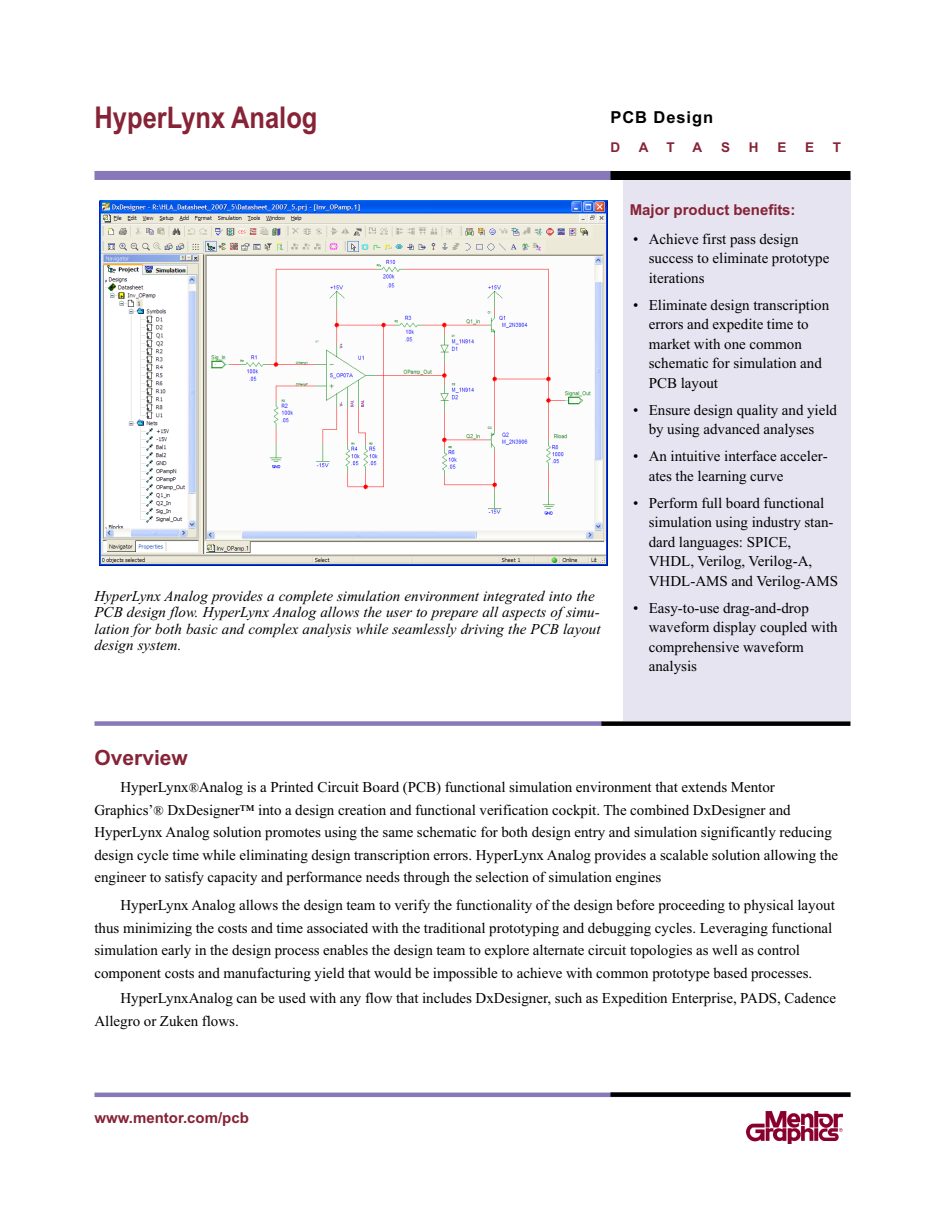
<style>
.page{position:relative;width:945px;height:1215px;background:#fff}
.page>*{position:absolute;margin:0;border:0;box-sizing:border-box;transform-origin:0 0}
.t1{font:700 30px "Arial";color:#862336;scale:.85 1}
.t2{font:700 21px "Arial";color:#862336}
.t3{font:700 16.5px "Arial";letter-spacing:.055em;color:#000}
.t4{font:15px/19.5px "Times New Roman";color:#000}
.t5{font:italic 15px/16.5px "Times New Roman";color:#000}
.t6{font:700 15px "Arial";color:#862336}
.t7{font:700 13.5px "Arial";color:#862336}
.s1{font-size:13.5px}
</style>
<div class="page">
<div style="left:623px;top:177px;width:227px;height:543px;background:#e7e4f1"></div>
<div style="left:94px;top:171px;width:518px;height:9px;background:#8877b9"></div>
<div style="left:610px;top:171px;width:240px;height:9px;background:#000"></div>
<img style="left:747px;top:1112px;width:96px;height:31px">
<hr style="left:94px;top:1093px;width:756px;height:4px;background:#8877b9">
<div style="left:610px;top:1092px;width:240px;height:5px;background:#000"></div>
<div style="left:94px;top:721px;width:509px;height:5px;background:#8877b9"></div>
<img style="left:100px;top:200px;width:507px;height:365px">
<div style="left:601px;top:721px;width:249px;height:5px;background:#000"></div>
<h1 class="t1" style="left:94px;top:100px;width:264px">HyperLynx Analog</h1>
<p class="t3" style="left:610px;top:108px;width:104px">PCB Design</p>
<p class="t7" style="left:610px;top:140px;width:11px">D</p>
<p class="t7" style="left:639px;top:140px;width:11px">A</p>
<p class="t7" style="left:667px;top:140px;width:10px">T</p>
<p class="t7" style="left:693px;top:140px;width:11px">A</p>
<p class="t7" style="left:721px;top:140px;width:11px">S</p>
<p class="t7" style="left:749px;top:140px;width:11px">H</p>
<p class="t7" style="left:777px;top:140px;width:11px">E</p>
<p class="t7" style="left:805px;top:140px;width:11px">E</p>
<p class="t7" style="left:833px;top:140px;width:10px">T</p>
<p class="t5" style="left:94px;top:587px;width:508px">HyperLynx Analog provides a complete simulation environment integrated into the PCB design flow. HyperLynx Analog allows the user to prepare all aspects of simu&shy;lation for both basic and complex analysis while seamlessly driving the PCB layout design system.</p>
<p class="t6" style="left:630px;top:201px;width:167px">Major product benefits:</p>
<p class="t4" style="left:649px;top:229px;width:182px;text-indent:-16px">• Achieve first pass design success to eliminate prototype iterations</p>
<p class="t4" style="left:649px;top:295px;width:182px;text-indent:-16px">• Eliminate design transcription errors and expedite time to market with one common schematic for simulation and<br>PCB layout</p>
<p class="t4" style="left:633px;top:400px;width:206px;text-align:center">• Ensure design quality and yield by using advanced analyses</p>
<p class="t4" style="left:649px;top:446px;width:180px;text-indent:-16px">• An intuitive interface acceler&shy;ates the learning curve</p>
<p class="t4" style="left:649px;top:493px;width:191px;text-indent:-16px">• Perform full board functional simulation using industry stan&shy;dard languages: SPICE,<br>VHDL, Verilog, Verilog-A,<br>VHDL-AMS and Verilog-AMS</p>
<p class="t4" style="left:649px;top:598px;width:190px;text-indent:-16px">• Easy-to-use drag-and-drop waveform display coupled with comprehensive waveform analysis</p>
<h2 class="t2" style="left:94px;top:745px;width:95px">Overview</h2>
<p class="t4" style="left:94px;top:776px;width:745px;line-height:22.5px;text-indent:26px">HyperLynx<span class="s1">®</span>Analog is a Printed Circuit Board (PCB) functional simulation environment that extends Mentor Graphics’<span class="s1">®</span> DxDesigner™ into a design creation and functional verification cockpit. The combined DxDesigner and HyperLynx Analog solution promotes using the same schematic for both design entry and simulation significantly reducing design cycle time while eliminating design transcription errors. HyperLynx Analog provides a scalable solution allowing the engineer to satisfy capacity and performance needs through the selection of simulation engines</p>
<p class="t4" style="left:94px;top:894px;width:742px;line-height:22.5px;text-indent:26px">HyperLynx Analog allows the design team to verify the functionality of the design before proceeding to physical layout thus minimizing the costs and time associated with the traditional prototyping and debugging cycles. Leveraging functional simulation early in the design process enables the design team to explore alternate circuit topologies as well as control component costs and manufacturing yield that would be impossible to achieve with common prototype based processes.</p>
<p class="t4" style="left:94px;top:987px;width:743px;line-height:22.5px;text-indent:26px">HyperLynxAnalog can be used with any flow that includes DxDesigner, such as Expedition Enterprise, PADS, Cadence<br>Allegro or Zuken flows.</p>
<p class="t6" style="left:94px;top:1109px;width:156px">www.mentor.com/pcb</p>
</div>
